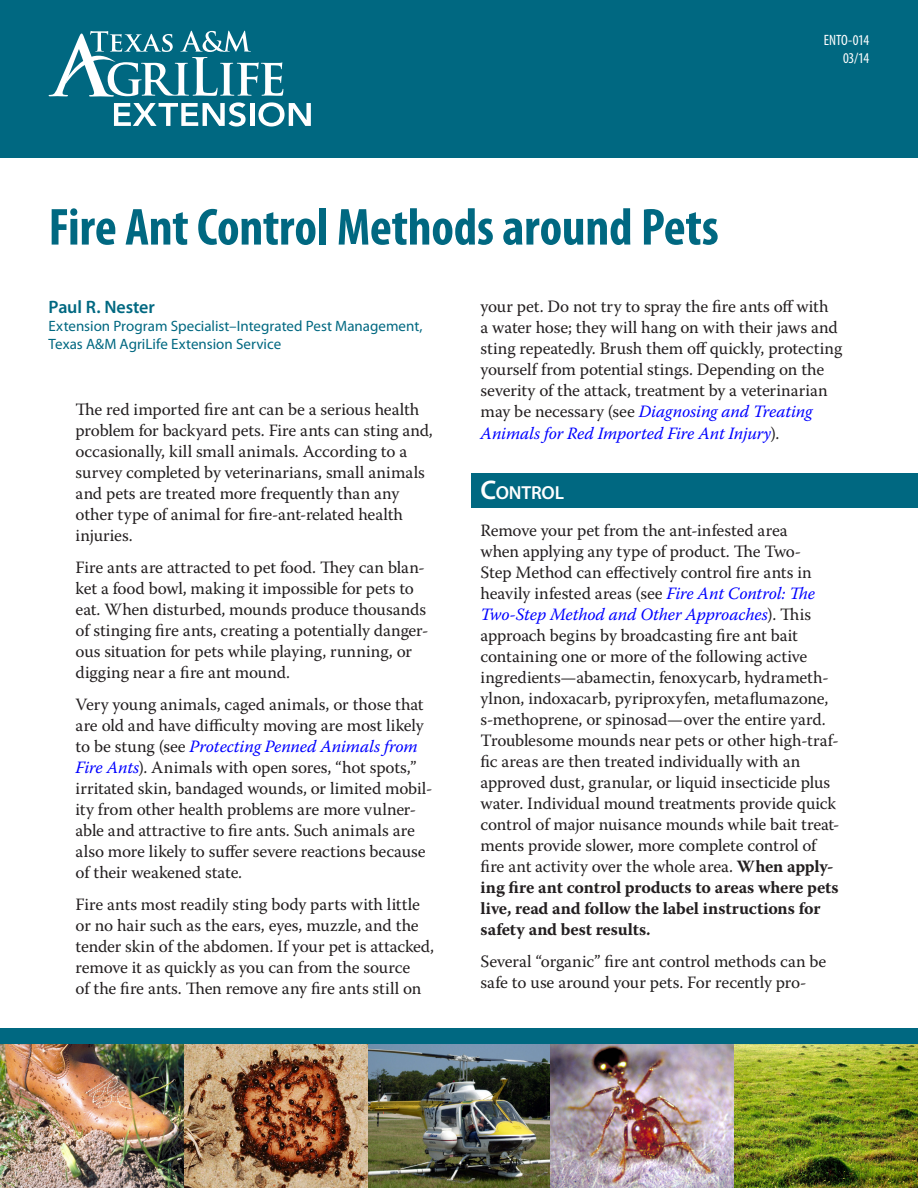
<style>
.page{position:relative;width:918px;height:1188px;background:#fff}
.page>*{position:absolute;margin:0;border:0;box-sizing:border-box;transform-origin:0 0}
.t1{font:700 condensed 52.5px "Myriad Pro";letter-spacing:-.005em;color:#006881}
.heading1{font:600 18.9px "Myriad Pro";letter-spacing:-.015em;color:#fff}
.authors{font:600 18px "Myriad Pro";letter-spacing:-.005em;color:#006881}
.body_text{font:17.25px/21px "Warnock Pro";letter-spacing:-.005em;color:#231f20}
.authors-2{font:15px/18px "Myriad Pro";color:#006881}
.t2{font:condensed 15px/18px "Myriad Pro";letter-spacing:-.015em;color:#fff;text-align:right}
.s1{font-style:italic;color:#00f}
.s2{font-size:27px}
.s3{font-weight:700}
</style>
<div class="page">
<img style="left:0;top:1043px;width:368px;height:145px">
<img style="left:368px;top:1043px;width:183px;height:145px">
<img style="left:551px;top:1043px;width:367px;height:145px">
<div style="left:0;top:0;width:918px;height:158px;background:#006881"></div>
<div style="left:0;top:1028px;width:918px;height:15px;background:#006881"></div>
<svg style="left:49px;top:31px;width:262px;height:96px"></svg>
<div style="left:472px;top:473px;width:446px;height:35px;background:#006881"></div>
<p class="t1" style="left:49px;top:194px;width:672px">Fire Ant Control Methods around Pets</p>
<p class="t2" style="left:824px;top:31px;width:47px">ENTO-014<br>03/14</p>
<p class="authors" style="left:49px;top:295px;width:108px">Paul R. Nester</p>
<p class="authors-2" style="left:49px;top:316px;width:375px">Extension Program Specialist–Integrated Pest Management,<br>Texas A&amp;M AgriLife Extension Service</p>
<p class="body_text" style="left:76px;top:399px;width:359px">The red imported fire ant can be a serious health problem for backyard pets. Fire ants can sting and, occasionally, kill small animals. According to a survey completed by veterinarians, small animals and pets are treated more frequently than any other type of animal for fire-ant-related health injuries.</p>
<p class="body_text" style="left:76px;top:557px;width:354px">Fire ants are attracted to pet food. They can blan&shy;ket a food bowl, making it impossible for pets to eat. When disturbed, mounds produce thousands of stinging fire ants, creating a potentially danger&shy;ous situation for pets while playing, running, or digging near a fire ant mound.</p>
<p class="body_text" style="left:76px;top:694px;width:358px">Very young animals, caged animals, or those that are old and have difficulty moving are most likely to be stung (see <span class="s1">Protecting Penned Animals from Fire Ants</span>). Animals with open sores, “hot spots,” irritated skin, bandaged wounds, or limited mobil&shy;ity from other health problems are more vulner&shy;able and attractive to fire ants. Such animals are also more likely to suffer severe reactions because of their weakened state.</p>
<p class="body_text" style="left:76px;top:893px;width:360px">Fire ants most readily sting body parts with little or no hair such as the ears, eyes, muzzle, and the tender skin of the abdomen. If your pet is attacked, remove it as quickly as you can from the source<br>of the fire ants. Then remove any fire ants still on</p>
<p class="body_text" style="left:481px;top:295px;width:363px">your pet. Do not try to spray the fire ants off with<br>a water hose; they will hang on with their jaws and sting repeatedly. Brush them off quickly, protecting yourself from potential stings. Depending on the severity of the attack, treatment by a veterinarian may be necessary (see <span class="s1">Diagnosing and Treating Animals for Red Imported Fire Ant Injury</span>).</p>
<p class="heading1" style="left:481px;top:480px;width:85px"><span class="s2">C</span>ONTROL</p>
<p class="body_text" style="left:481px;top:520px;width:361px">Remove your pet from the ant-infested area<br>when applying any type of product. The Two-<br>Step Method can effectively control fire ants in heavily infested areas (see <span class="s1">Fire Ant Control: The Two-Step Method and Other Approaches</span>). This approach begins by broadcasting fire ant bait containing one or more of the following active ingredients—abamectin, fenoxycarb, hydrameth&shy;ylnon, indoxacarb, pyriproxyfen, metaflumazone, s-methoprene, or spinosad—over the entire yard.<br>Troublesome mounds near pets or other high-traf&shy;fic areas are then treated individually with an approved dust, granular, or liquid insecticide plus water. Individual mound treatments provide quick control of major nuisance mounds while bait treat&shy;ments provide slower, more complete control of fire ant activity over the whole area. <span class="s3">When apply&shy;ing fire ant control products to areas where pets live, read and follow the label instructions for safety and best results.</span></p>
<p class="body_text" style="left:481px;top:950px;width:347px">Several “organic” fire ant control methods can be safe to use around your pets. For recently pro-</p>
</div>
